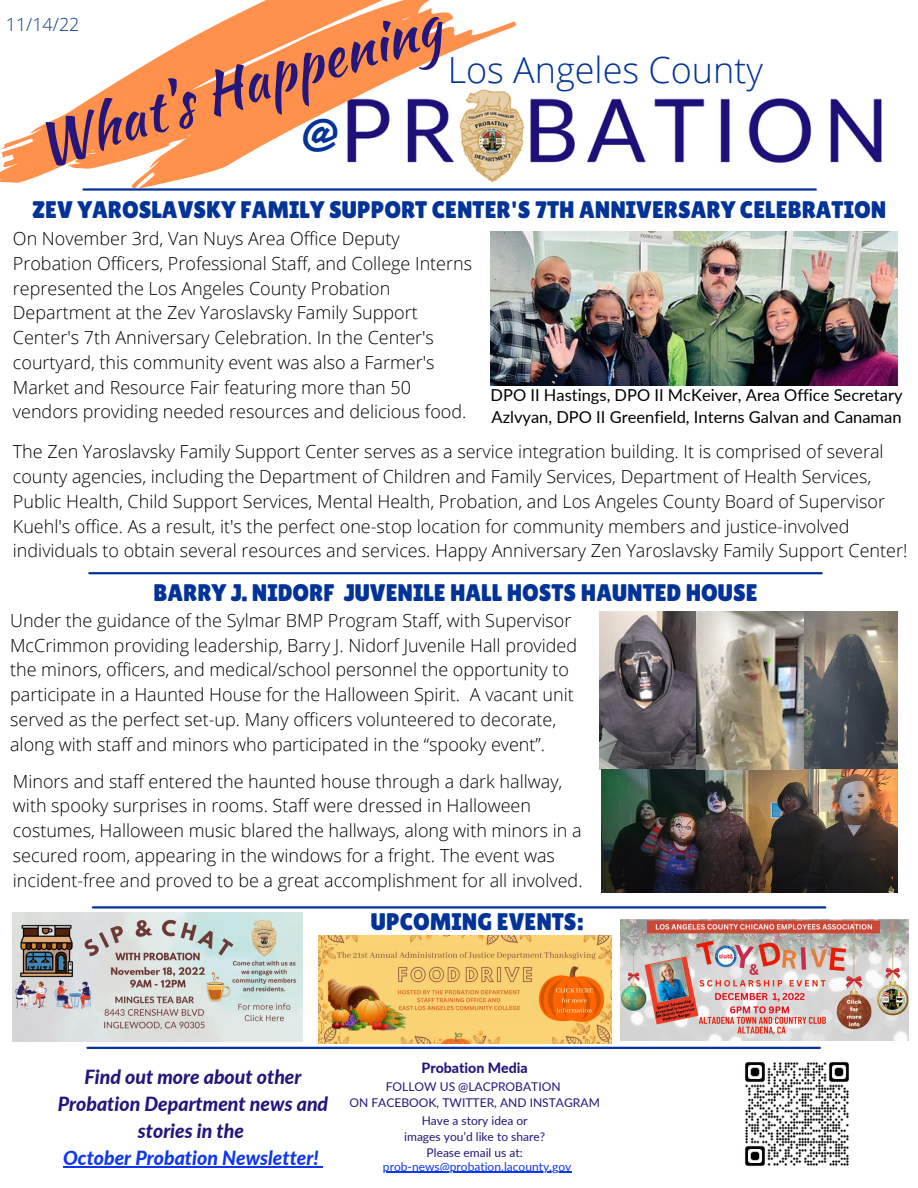
<style>
.page{position:relative;width:918px;height:1188px;background:#fff}
.page>*{position:absolute;margin:0;border:0;box-sizing:border-box;transform-origin:0 0}
.t1{font:56.85px "Kaushan Script";color:#24167b}
.t2{font:300 36px "Open Sans";color:#023398}
.t3{font:36px "Vampiro One";color:#023398}
.t4{font:24px "Lilita One";color:#023398}
.t5{font:italic 800 19.5px/27px "Lato";color:#24167b;text-align:center}
.t6{font:italic 800 19.5px "Lato";color:#0f37ef}
.t7{font:300 18px/24.8px "Open Sans";color:#000}
.t8{font:300 18px "Open Sans";color:#0a3984}
.t9{font:16.5px/22.5px "Lato";color:#000}
.t10{font:800 14.1px "Lato";color:#24167b}
.t11{font:12px/16px "Lato";color:#24167b;text-align:center}
.t12{font:12px "Lato";color:#0f37ef}
</style>
<div class="page">
<img style="left:516px;top:98px;width:366px;height:93px">
<svg style="left:0;top:0;width:516px;height:189px"></svg>
<hr style="left:83px;top:188px;width:733px;height:3px;background:#023398">
<hr style="left:88px;top:1047px;width:732px;height:2px;background:#023398">
<hr style="left:89px;top:572px;width:733px;height:2px;background:#023398">
<img style="left:490px;top:232px;width:407px;height:154px">
<hr style="left:93px;top:906px;width:732px;height:3px;background:#023398">
<img style="left:319px;top:936px;width:292px;height:108px">
<img style="left:600px;top:612px;width:97px;height:157px">
<img style="left:803px;top:612px;width:94px;height:157px">
<img style="left:602px;top:770px;width:296px;height:122px">
<img style="left:697px;top:612px;width:106px;height:157px">
<img style="left:620px;top:920px;width:288px;height:120px">
<img style="left:13px;top:913px;width:289px;height:129px">
<img style="left:745px;top:1062px;width:104px;height:104px">
<hr style="left:63px;top:1167px;width:256px;height:1px;background:#0f37ef">
<hr style="left:383px;top:1172px;width:188px;height:1px;background:#0f37ef">
<h1 class="t1" style="left:25px;top:107px;width:421px;rotate:-17deg">What's Happening</h1>
<p class="t8" style="left:6px;top:12px;width:75px">11/14/22</p>
<h2 class="t2" style="left:448px;top:44px;width:317px">Los Angeles County</h2>
<h2 class="t3" style="left:302px;top:110px;width:42px">@</h2>
<h3 class="t4" style="left:32px;top:195px;width:856px">ZEV YAROSLAVSKY FAMILY SUPPORT CENTER'S 7TH ANNIVERSARY CELEBRATION</h3>
<p class="t7" style="left:13px;top:226px;width:461px">On November 3rd, Van Nuys Area Office Deputy Probation Officers, Professional Staff, and College Interns represented the Los Angeles County Probation Department at the Zev Yaroslavsky Family Support Center's 7th Anniversary Celebration. In the Center's courtyard, this community event was also a Farmer's Market and Resource Fair featuring more than 50 vendors providing needed resources and delicious food.</p>
<p class="t9" style="left:491px;top:383px;width:413px">DPO II Hastings, DPO II McKeiver, Area Office Secretary<br>Azlvyan, DPO II Greenfield, Interns Galvan and Canaman</p>
<p class="t7" style="left:13px;top:439px;width:896px">The Zen Yaroslavsky Family Support Center serves as a service integration building. It is comprised of several county agencies, including the Department of Children and Family Services, Department of Health Services, Public Health, Child Support Services, Mental Health, Probation, and Los Angeles County Board of Supervisor Kuehl's office. As a result, it's the perfect one-stop location for community members and justice-involved individuals to obtain several resources and services. Happy Anniversary Zen Yaroslavsky Family Support Center!</p>
<h3 class="t4" style="left:153px;top:579px;width:606px">BARRY J. NIDORF JUVENILE HALL HOSTS HAUNTED HOUSE</h3>
<p class="t7" style="left:10px;top:608px;width:569px">Under the guidance of the Sylmar BMP Program Staff, with Supervisor McCrimmon providing leadership, Barry J. Nidorf Juvenile Hall provided the minors, officers, and medical/school personnel the opportunity to participate in a Haunted House for the Halloween Spirit. A vacant unit served as the perfect set-up. Many officers volunteered to decorate, along with staff and minors who participated in the “spooky event”.</p>
<p class="t7" style="left:13px;top:768px;width:571px">Minors and staff entered the haunted house through a dark hallway, with spooky surprises in rooms. Staff were dressed in Halloween costumes, Halloween music blared the hallways, along with minors in a secured room, appearing in the windows for a fright. The event was incident-free and proved to be a great accomplishment for all involved.</p>
<h3 class="t4" style="left:371px;top:908px;width:214px">UPCOMING EVENTS:</h3>
<p class="t5" style="left:58px;top:1063px;width:272px">Find out more about other<br>Probation Department news and stories in the</p>
<p class="t6" style="left:63px;top:1146px;width:257px">October Probation Newsletter!</p>
<p class="t10" style="left:422px;top:1060px;width:108px">Probation Media</p>
<p class="t11" style="left:350px;top:1078px;width:252px">FOLLOW US @LACPROBATION<br>ON FACEBOOK, TWITTER, AND INSTAGRAM</p>
<p class="t11" style="left:404px;top:1112px;width:142px">Have a story idea or images you’d like to share?<br>Please email us at:</p>
<p class="t12" style="left:383px;top:1159px;width:190px">prob-news@probation.lacounty.gov</p>
</div>
